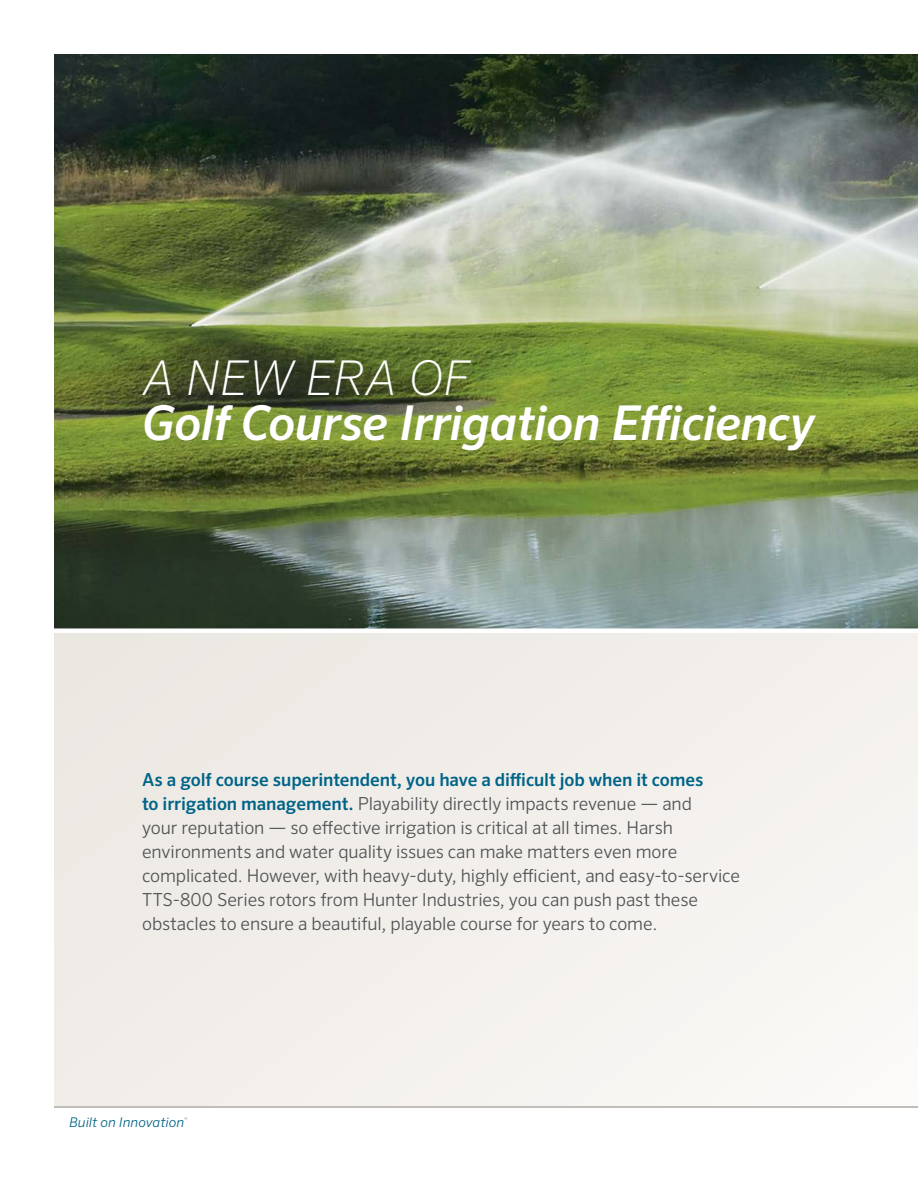
<style>
.page{position:relative;width:918px;height:1188px;background:#fff}
.page>*{position:absolute;margin:0;border:0;box-sizing:border-box;transform-origin:0 0}
.t1{font:italic 500 48px "Sero Pro";letter-spacing:-.01em;color:#fff}
.t2{font:italic 200 48px "Sero Pro";color:#fff}
.t3{font:300 18px/24px "Sero Pro";letter-spacing:-.005em;color:#515254}
.t4{font:italic 300 13.35px "Sero Pro";letter-spacing:.005em;color:#006488}
.t5{font:italic 300 5.25px "Sero Pro";color:#467d9d}
.s1{font-weight:500;color:#006488}
</style>
<div class="page">
<div style="left:54px;top:631px;width:864px;height:476px;background:#f2efeb"></div>
<img style="left:54px;top:54px;width:864px;height:574px">
<div style="left:54px;top:628px;width:864px;height:5px;background:#fff"></div>
<hr style="left:54px;top:1106px;width:864px;height:2px;background:#bdbab8">
<h1 class="t2" style="left:142px;top:349px;width:328px">A NEW ERA OF</h1>
<h1 class="t1" style="left:142px;top:394px;width:674px">Golf Course Irrigation Efficiency</h1>
<p class="t3" style="left:142px;top:768px;width:599px"><span class="s1">As a golf course superintendent, you have a difficult job when it comes<br>to irrigation management.</span> Playability directly impacts revenue — and<br>your reputation — so effective irrigation is critical at all times. Harsh environments and water quality issues can make matters even more complicated. However, with heavy-duty, highly efficient, and easy-to-service TTS-800 Series rotors from Hunter Industries, you can push past these obstacles to ensure a beautiful, playable course for years to come.</p>
<p class="t4" style="left:69px;top:1115px;width:117px">Built on Innovation</p>
<p class="t5" style="left:185px;top:1116px;width:4px">®</p>
</div>
